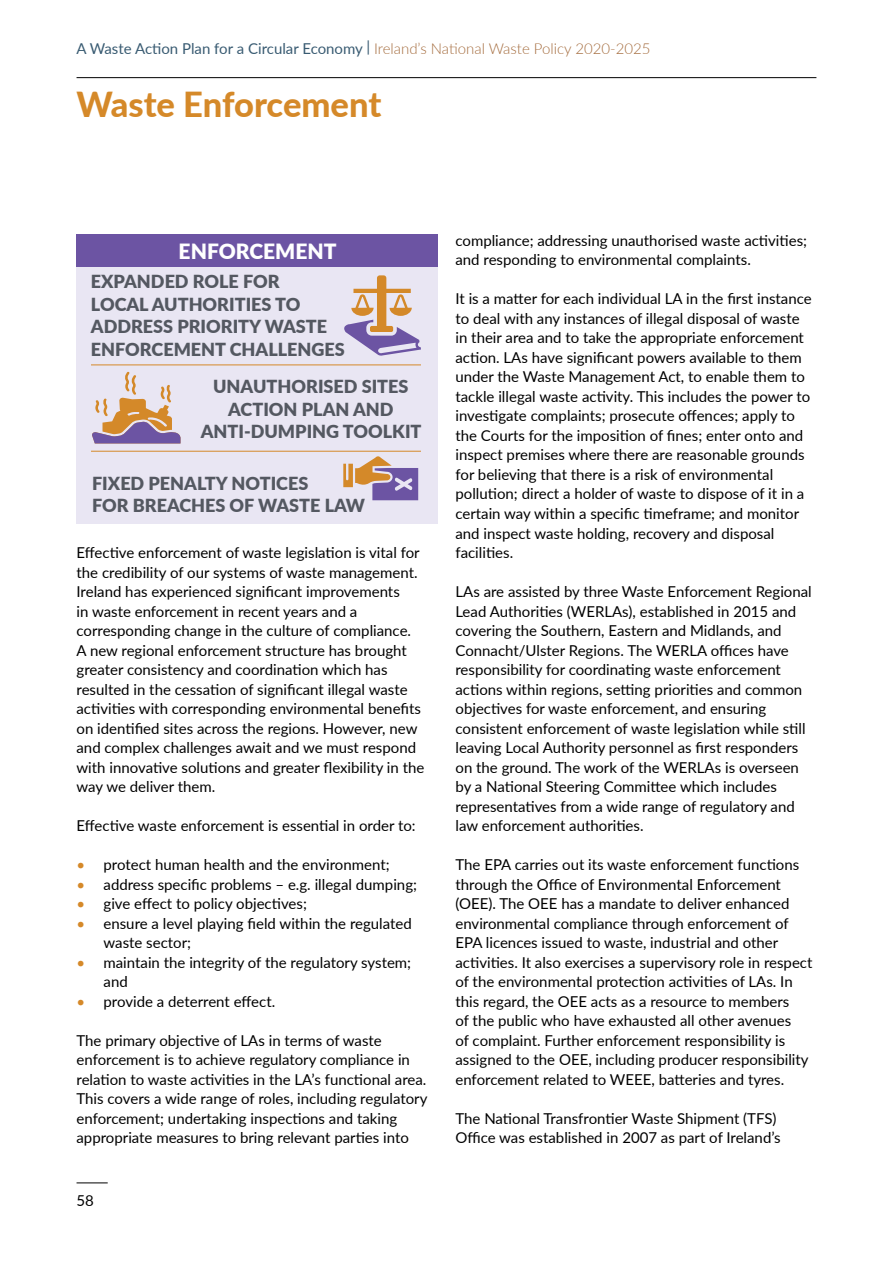
<style>
.page{position:relative;width:893px;height:1263px;background:#fff}
.page>*{position:absolute;margin:0;border:0;box-sizing:border-box;transform-origin:0 0}
.t1{font:800 34.5px "Lato";letter-spacing:-.005em;color:#d58929}
.t2{font:900 21px "Lato";color:#fff}
.t3{font:900 18px/22.5px "Lato";color:#545861}
.t4{font:15px/19.5px "Lato";color:#000}
.t5{font:300 15px "Lato";color:#a56d3f}
.s1{font-weight:400;color:#395b72}
.s2{color:#d58929}
</style>
<div class="page">
<div style="left:77px;top:247px;width:361px;height:277px;background:#e9e6f3"></div>
<div style="left:77px;top:234px;width:361px;height:32px;background:#6c54a3"></div>
<hr style="left:91px;top:451px;width:330px;height:1px;background:#d58929">
<hr style="left:91px;top:364px;width:330px;height:1px;background:#d58929">
<svg style="left:343px;top:456px;width:75px;height:44px"></svg>
<svg style="left:92px;top:372px;width:89px;height:71px"></svg>
<svg style="left:344px;top:275px;width:77px;height:81px"></svg>
<hr style="left:77px;top:1183px;width:31px;height:1px;background:#000">
<hr style="left:77px;top:77px;width:739px;height:1px;background:#000">
<p class="t5" style="left:77px;top:38px;width:576px"><span class="s1">A Waste Action Plan for a Circular Economy |</span> Ireland’s National Waste Policy 2020-2025</p>
<h1 class="t1" style="left:77px;top:79px;width:306px">Waste Enforcement</h1>
<h2 class="t2" style="left:179px;top:235px;width:159px">ENFORCEMENT</h2>
<p class="t3" style="left:91px;top:270px;width:255px">EXPANDED ROLE FOR<br>LOCAL AUTHORITIES TO<br>ADDRESS PRIORITY WASTE<br>ENFORCEMENT CHALLENGES</p>
<p class="t3" style="left:201px;top:374px;width:222px;text-align:center">UNAUTHORISED SITES<br>ACTION PLAN AND<br>ANTI-DUMPING TOOLKIT</p>
<p class="t3" style="left:92px;top:471px;width:275px">FIXED PENALTY NOTICES<br>FOR BREACHES OF WASTE LAW</p>
<p class="t4" style="left:77px;top:542px;width:349px">Effective enforcement of waste legislation is vital for the credibility of our systems of waste management.<br>Ireland has experienced significant improvements<br>in waste enforcement in recent years and a corresponding change in the culture of compliance.<br>A new regional enforcement structure has brought greater consistency and coordination which has resulted in the cessation of significant illegal waste activities with corresponding environmental benefits on identified sites across the regions. However, new and complex challenges await and we must respond with innovative solutions and greater flexibility in the way we deliver them.</p>
<p class="t4" style="left:77px;top:815px;width:341px">Effective waste enforcement is essential in order to:</p>
<p class="t4" style="left:77px;top:854px;width:315px"><span class="s2">•</span> protect human health and the environment;</p>
<p class="t4" style="left:77px;top:874px;width:342px"><span class="s2">•</span> address specific problems – e.g. illegal dumping;</p>
<p class="t4" style="left:77px;top:893px;width:232px"><span class="s2">•</span> give effect to policy objectives;</p>
<p class="t4" style="left:104px;top:913px;width:310px;text-indent:-27px"><span class="s2">•</span> ensure a level playing field within the regulated waste sector;</p>
<p class="t4" style="left:104px;top:952px;width:309px;text-indent:-27px"><span class="s2">•</span> maintain the integrity of the regulatory system; and</p>
<p class="t4" style="left:77px;top:991px;width:200px"><span class="s2">•</span> provide a deterrent effect.</p>
<p class="t4" style="left:77px;top:1030px;width:352px">The primary objective of LAs in terms of waste enforcement is to achieve regulatory compliance in relation to waste activities in the LA’s functional area.<br>This covers a wide range of roles, including regulatory enforcement; undertaking inspections and taking appropriate measures to bring relevant parties into</p>
<p class="t4" style="left:77px;top:1190px;width:19px">58</p>
<p class="t4" style="left:455px;top:230px;width:353px">compliance; addressing unauthorised waste activities; and responding to environmental complaints.</p>
<p class="t4" style="left:455px;top:289px;width:358px">It is a matter for each individual LA in the first instance to deal with any instances of illegal disposal of waste in their area and to take the appropriate enforcement action. LAs have significant powers available to them under the Waste Management Act, to enable them to tackle illegal waste activity. This includes the power to investigate complaints; prosecute offences; apply to the Courts for the imposition of fines; enter onto and inspect premises where there are reasonable grounds for believing that there is a risk of environmental pollution; direct a holder of waste to dispose of it in a certain way within a specific timeframe; and monitor and inspect waste holding, recovery and disposal facilities.</p>
<p class="t4" style="left:455px;top:581px;width:358px">LAs are assisted by three Waste Enforcement Regional Lead Authorities (WERLAs), established in 2015 and covering the Southern, Eastern and Midlands, and Connacht/Ulster Regions. The WERLA offices have responsibility for coordinating waste enforcement actions within regions, setting priorities and common objectives for waste enforcement, and ensuring consistent enforcement of waste legislation while still leaving Local Authority personnel as first responders on the ground. The work of the WERLAs is overseen by a National Steering Committee which includes representatives from a wide range of regulatory and law enforcement authorities.</p>
<p class="t4" style="left:455px;top:854px;width:358px">The EPA carries out its waste enforcement functions through the Office of Environmental Enforcement (OEE). The OEE has a mandate to deliver enhanced environmental compliance through enforcement of EPA licences issued to waste, industrial and other activities. It also exercises a supervisory role in respect of the environmental protection activities of LAs. In this regard, the OEE acts as a resource to members<br>of the public who have exhausted all other avenues<br>of complaint. Further enforcement responsibility is assigned to the OEE, including producer responsibility enforcement related to WEEE, batteries and tyres.</p>
<p class="t4" style="left:455px;top:1108px;width:327px">The National Transfrontier Waste Shipment (TFS)<br>Office was established in 2007 as part of Ireland’s</p>
</div>
